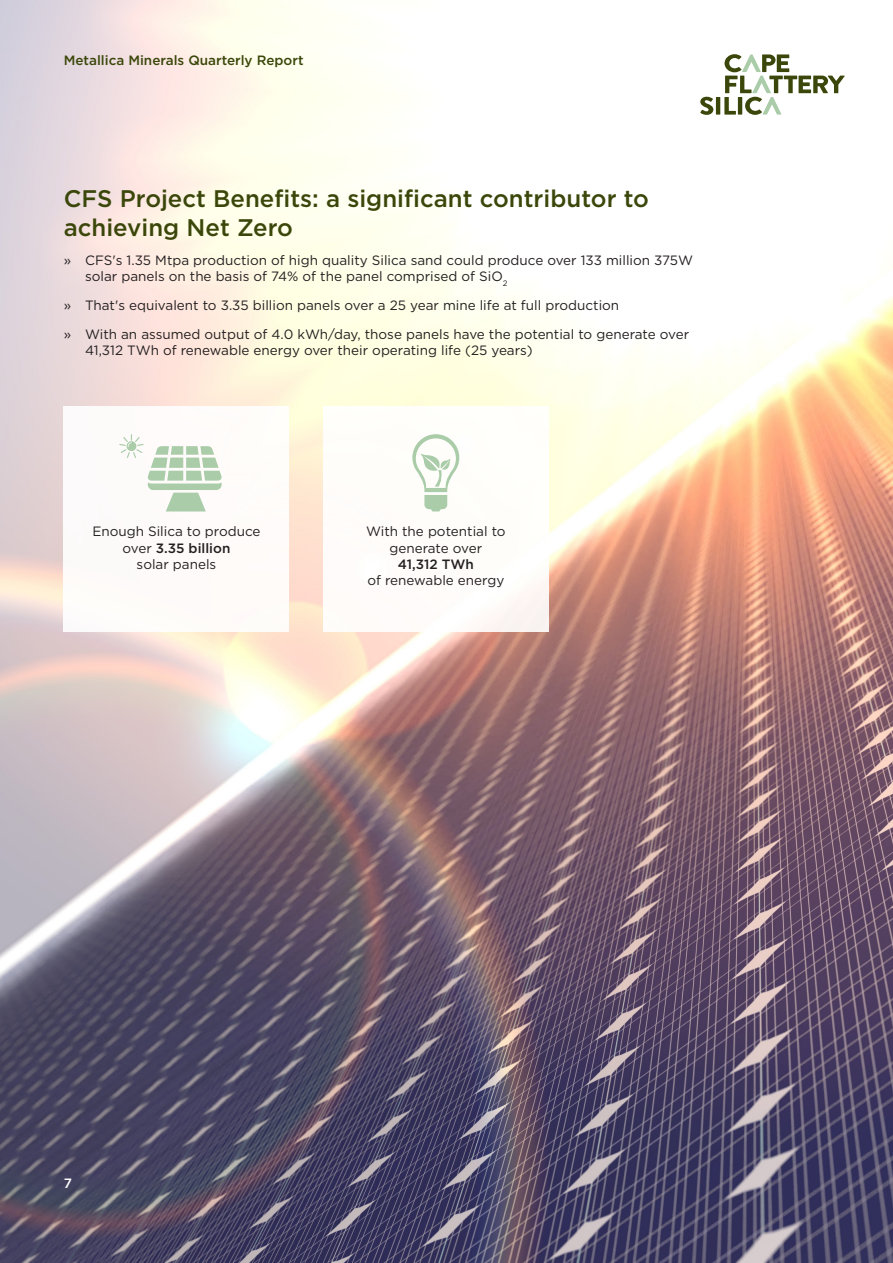
<style>
.page{position:relative;width:893px;height:1263px;background:#fff}
.page>*{position:absolute;margin:0;border:0;box-sizing:border-box;transform-origin:0 0}
.Heading_2_Dark{font:500 24px/28.8px "Gotham";color:#3b470a}
.t1{font:13.5px/16.2px "Gotham";color:#231f20}
.t2{font:500 13.5px "Gotham";color:#3b470a}
.t3{font:500 13.5px "Gotham";color:#fff}
.s1{font-weight:500}
</style>
<div class="page">
<img style="left:0;top:0;width:893px;height:1263px">
<div style="left:323px;top:406px;width:226px;height:226px;background:#fff"></div>
<div style="left:64px;top:406px;width:225px;height:226px;background:#fff"></div>
<svg style="left:412px;top:434px;width:47px;height:77px"></svg>
<svg style="left:119px;top:434px;width:103px;height:77px"></svg>
<svg style="left:700px;top:97px;width:13px;height:18px"></svg>
<hr style="left:716px;top:97px;width:4px;height:18px;background:#3b470a">
<svg style="left:724px;top:54px;width:121px;height:61px"></svg>
<p class="t2" style="left:64px;top:51px;width:241px">Metallica Minerals Quarterly Report</p>
<p class="Heading_2_Dark" style="left:64px;top:184px;width:587px">CFS Project Benefits: a significant contributor to achieving Net Zero</p>
<p class="t1" style="left:85px;top:252px;width:610px;text-indent:-21px">» CFS's 1.35 Mtpa production of high quality Silica sand could produce over 133 million 375W solar panels on the basis of 74% of the panel comprised of SiO<sub>2</sub></p>
<p class="t1" style="left:64px;top:297px;width:557px">» That's equivalent to 3.35 billion panels over a 25 year mine life at full production</p>
<p class="t1" style="left:85px;top:326px;width:606px;text-indent:-21px">» With an assumed output of 4.0 kWh/day, those panels have the potential to generate over<br>41,312 TWh of renewable energy over their operating life (25 years)</p>
<p class="t1" style="left:92px;top:523px;width:170px;text-align:center">Enough Silica to produce over <span class="s1">3.35 billion<br></span>solar panels</p>
<p class="t1" style="left:366px;top:523px;width:141px;text-align:center">With the potential to generate over<br><span class="s1">41,312 TWh<br></span>of renewable energy</p>
<p class="t3" style="left:64px;top:1174px;width:10px">7</p>
</div>
